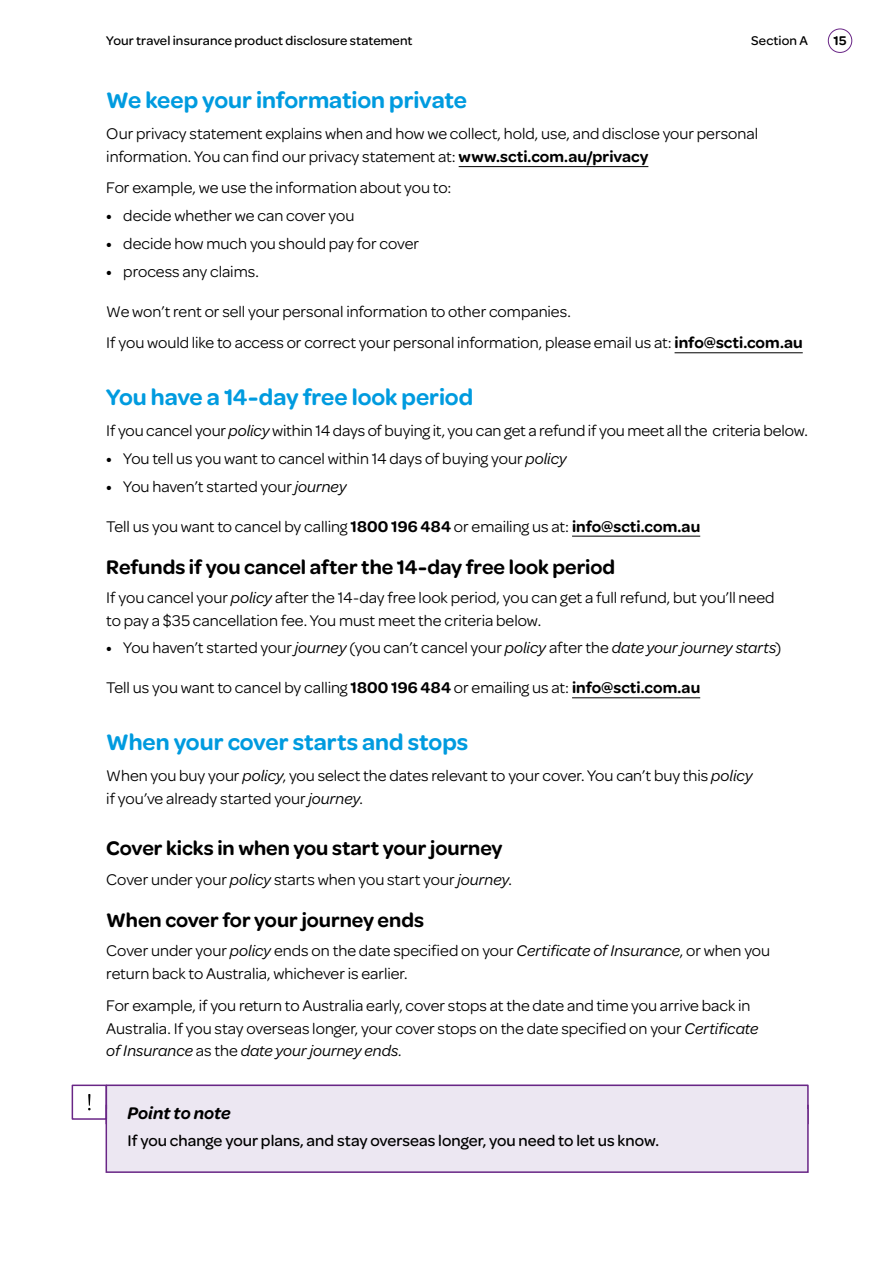
<style>
.page{position:relative;width:893px;height:1263px;background:#fff}
.page>*{position:absolute;margin:0;border:0;box-sizing:border-box;transform-origin:0 0}
.t1{font:600 24px "Omnes";color:#009bdf}
.t2{font:600 21px "Omnes";color:#000}
.Pullout_-_heading_pu{font:italic 600 18px "Omnes";color:#000}
.Body{font:16.5px/22.8px "Omnes";color:#000}
.Body_before_bullets{font:16.5px/22.8px "Omnes";letter-spacing:-.005em;color:#000}
.Pullout_-_Multiple_P{font:500 16.5px "Omnes";color:#000}
.t3{font:500 13.5px "Omnes";letter-spacing:.01em;color:#000}
.t4{font:600 13.5px "Omnes";color:#000}
.s1{font-weight:600}
.s2{font-style:italic}
</style>
<div class="page">
<div style="left:828px;top:29px;width:24px;height:24px;border:1px solid #692686;border-radius:50%"></div>
<hr style="left:459px;top:166px;width:189px;height:1px;background:#000">
<hr style="left:675px;top:352px;width:128px;height:1px;background:#000">
<hr style="left:572px;top:536px;width:128px;height:1px;background:#000">
<hr style="left:572px;top:697px;width:128px;height:1px;background:#000">
<div style="left:106px;top:1085px;width:702px;height:54px;background:#ece7f2"></div>
<div style="left:106px;top:1084px;width:703px;height:41px;border:2px solid #692686"></div>
<div style="left:106px;top:1109px;width:702px;height:63px;background:#ece7f2"></div>
<div style="left:106px;top:1104px;width:703px;height:69px;border:2px solid #692686"></div>
<div style="left:72px;top:1084px;width:35px;height:36px;border:2px solid #692686"></div>
<svg style="left:88px;top:1094px;width:3px;height:16px"></svg>
<p class="t3" style="left:106px;top:31px;width:308px">Your travel insurance product disclosure statement</p>
<p class="t3" style="left:751px;top:31px;width:58px">Section A</p>
<p class="t4" style="left:834px;top:31px;width:14px">15</p>
<h2 class="t1" style="left:106px;top:83px;width:362px">We keep your information private</h2>
<p class="Body" style="left:106px;top:121px;width:653px">Our privacy statement explains when and how we collect, hold, use, and disclose your personal information. You can find our privacy statement at: <span class="s1">www.scti.com.au/privacy</span></p>
<p class="Body_before_bullets" style="left:106px;top:176px;width:347px">For example, we use the information about you to:</p>
<p class="Body" style="left:106px;top:203px;width:250px"><span class="s1">•</span> decide whether we can cover you</p>
<p class="Body" style="left:106px;top:231px;width:314px"><span class="s1">•</span> decide how much you should pay for cover</p>
<p class="Body" style="left:106px;top:259px;width:154px"><span class="s1">•</span> process any claims.</p>
<p class="Body" style="left:106px;top:299px;width:466px">We won’t rent or sell your personal information to other companies.</p>
<p class="Body" style="left:106px;top:330px;width:698px">If you would like to access or correct your personal information, please email us at: <span class="s1">info@scti.com.au</span></p>
<h2 class="t1" style="left:106px;top:380px;width:368px">You have a 14-day free look period</h2>
<p class="Body_before_bullets" style="left:106px;top:419px;width:703px">If you cancel your <span class="s2">policy</span> within 14 days of buying it, you can get a refund if you meet all the criteria below.</p>
<p class="Body" style="left:106px;top:446px;width:462px"><span class="s1">•</span> You tell us you want to cancel within 14 days of buying your <span class="s2">policy</span></p>
<p class="Body" style="left:106px;top:474px;width:242px"><span class="s1">•</span> You haven’t started your <span class="s2">journey</span></p>
<p class="Body" style="left:106px;top:514px;width:595px">Tell us you want to cancel by calling <span class="s1">1800 196 484</span> or emailing us at: <span class="s1">info@scti.com.au</span></p>
<h3 class="t2" style="left:106px;top:553px;width:510px">Refunds if you cancel after the 14-day free look period</h3>
<p class="Body_before_bullets" style="left:106px;top:586px;width:670px">If you cancel your <span class="s2">policy</span> after the 14-day free look period, you can get a full refund, but you’ll need to pay a $35 cancellation fee. You must meet the criteria below.</p>
<p class="Body" style="left:106px;top:636px;width:677px"><span class="s1">•</span> You haven’t started your <span class="s2">journey</span> (you can’t cancel your <span class="s2">policy</span> after the <span class="s2">date your journey starts</span>)</p>
<p class="Body" style="left:106px;top:675px;width:595px">Tell us you want to cancel by calling <span class="s1">1800 196 484</span> or emailing us at: <span class="s1">info@scti.com.au</span></p>
<h2 class="t1" style="left:106px;top:725px;width:363px">When your cover starts and stops</h2>
<p class="Body" style="left:106px;top:764px;width:648px">When you buy your <span class="s2">policy</span>, you select the dates relevant to your cover. You can’t buy this <span class="s2">policy </span>if you’ve already started your <span class="s2">journey</span>.</p>
<h3 class="t2" style="left:106px;top:834px;width:398px">Cover kicks in when you start your journey</h3>
<p class="Body" style="left:106px;top:867px;width:407px">Cover under your <span class="s2">policy</span> starts when you start your <span class="s2">journey</span>.</p>
<h3 class="t2" style="left:106px;top:905px;width:319px">When cover for your journey ends</h3>
<p class="Body" style="left:106px;top:938px;width:665px">Cover under your <span class="s2">policy</span> ends on the date specified on your <span class="s2">Certificate of Insurance</span>, or when you return back to Australia, whichever is earlier.</p>
<p class="Body" style="left:106px;top:993px;width:654px">For example, if you return to Australia early, cover stops at the date and time you arrive back in<br>Australia. If you stay overseas longer, your cover stops on the date specified on your <span class="s2">Certificate of Insurance</span> as the <span class="s2">date your journey ends.</span></p>
<p class="Pullout_-_heading_pu" style="left:128px;top:1101px;width:105px">Point to note</p>
<p class="Pullout_-_Multiple_P" style="left:128px;top:1129px;width:533px">If you change your plans, and stay overseas longer, you need to let us know.</p>
</div>
